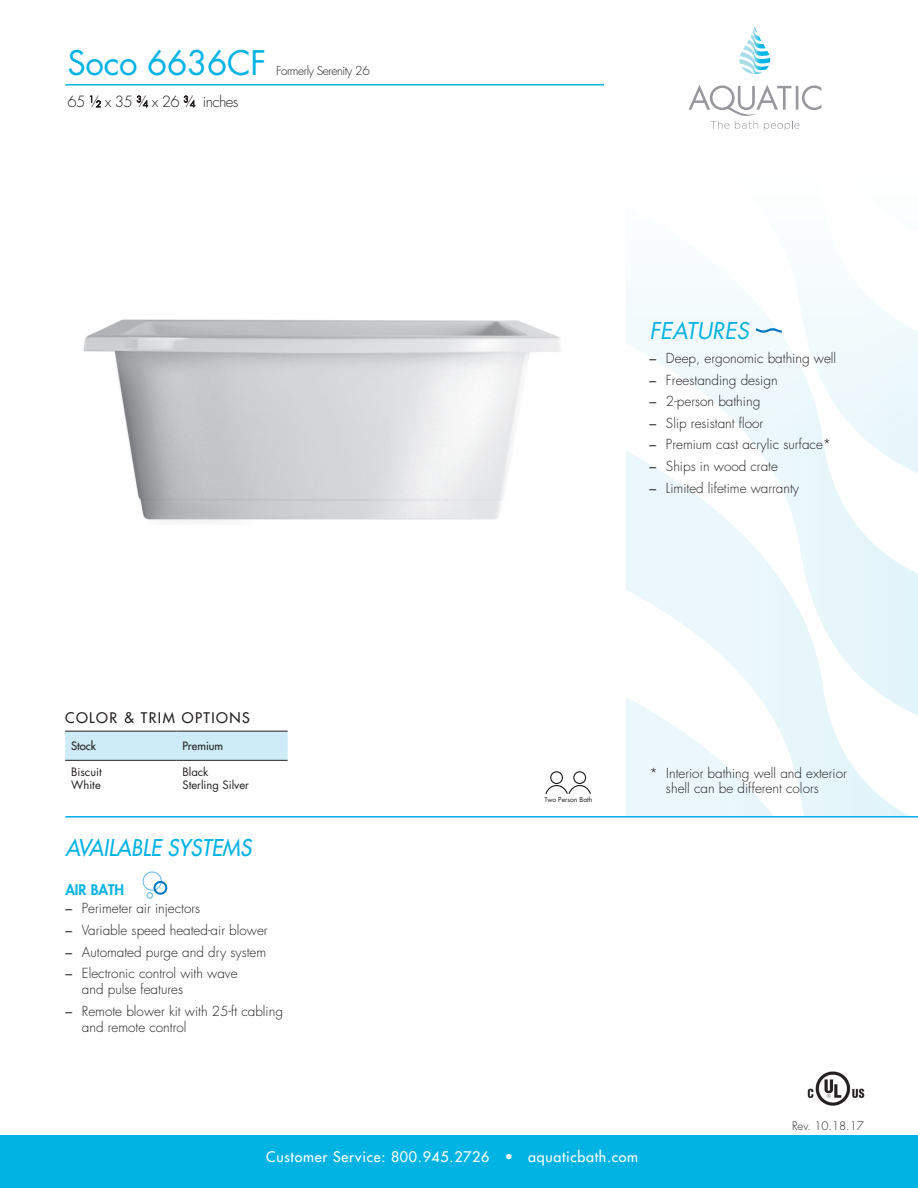
<style>
.page{position:relative;width:918px;height:1188px;background:#fff}
.page>*{position:absolute;margin:0;border:0;box-sizing:border-box;transform-origin:0 0}
.t1{font:33px "Futura Std";letter-spacing:-.01em;color:#00b3e3}
.t2{font:italic 500 22.5px "Futura Std";color:#00b3e3;scale:.93 1}
.t3{font:italic 22.5px "Futura Std";color:#00b3e3}
.t4{font:300 15px "Futura Std";letter-spacing:-.04em;color:#231f20}
.t5{font:500 14.25px "Futura Std";letter-spacing:.05em;color:#fff}
.t6{font:500 14.25px "Futura Std";letter-spacing:.1em;color:#231f20}
.t7{font:800 14.25px "Futura Std";color:#00b3e3}
.t8{font:300 13.5px/15.8px "Futura Std";color:#231f20}
.t9{font:300 12px "Futura Std";letter-spacing:-.04em;color:#231f20}
.t10{font:300 11.4px "Futura Std";color:#231f20}
.t11{font:11.25px/13.5px "Futura Std";color:#231f20}
.t12{font:500 11.25px "Futura Std";color:#231f20}
.t13{font:6.75px "Futura Std";color:#231f20}
.s1{font-size:8.25px}
.s2{font-weight:400}
</style>
<div class="page">
<svg style="left:626px;top:299px;width:292px;height:416px"></svg>
<svg style="left:626px;top:450px;width:284px;height:366px"></svg>
<svg style="left:626px;top:697px;width:147px;height:119px"></svg>
<hr style="left:65px;top:84px;width:539px;height:2px;background:#00b3e3">
<svg style="left:688px;top:26px;width:134px;height:105px"></svg>
<svg style="left:143px;top:872px;width:24px;height:27px"></svg>
<div style="left:0;top:1136px;width:918px;height:52px;background:#00b3e3"></div>
<hr style="left:65px;top:816px;width:853px;height:2px;background:#00aeef">
<div style="left:65px;top:732px;width:223px;height:28px;background:#cdecf7"></div>
<hr style="left:65px;top:731px;width:111px;height:1px;background:#231f20">
<hr style="left:176px;top:731px;width:112px;height:1px;background:#231f20">
<hr style="left:65px;top:760px;width:111px;height:1px;background:#231f20">
<hr style="left:176px;top:760px;width:112px;height:1px;background:#231f20">
<svg style="left:90px;top:96px;width:11px;height:11px"></svg>
<svg style="left:137px;top:96px;width:11px;height:11px"></svg>
<svg style="left:184px;top:96px;width:11px;height:11px"></svg>
<svg style="left:756px;top:328px;width:26px;height:5px"></svg>
<img style="left:807px;top:1071px;width:57px;height:35px">
<div style="left:550px;top:771px;width:13px;height:13px;border:1px solid #231f20;border-radius:50%"></div>
<div style="left:573px;top:771px;width:13px;height:13px;border:1px solid #231f20;border-radius:50%"></div>
<svg style="left:545px;top:784px;width:46px;height:10px"></svg>
<h1 class="t1" style="left:68px;top:42px;width:200px">Soco 6636CF</h1>
<p class="t4" style="left:68px;top:92px;width:173px">65 <sup>1</sup>⁄<span class="s1">2</span> x 35 <sup>3</sup>⁄<span class="s1">4</span> x 26 <sup>3</sup>⁄<span class="s1">4</span> inches</p>
<p class="t9" style="left:276px;top:64px;width:95px">Formerly Serenity 26</p>
<h2 class="t3" style="left:650px;top:316px;width:101px">FEATURES</h2>
<p class="t8" style="left:649px;top:351px;width:188px"><span class="s2">–</span> Deep, ergonomic bathing well</p>
<p class="t8" style="left:649px;top:372px;width:130px"><span class="s2">–</span> Freestanding design</p>
<p class="t8" style="left:649px;top:394px;width:112px"><span class="s2">–</span> 2-person bathing</p>
<p class="t8" style="left:649px;top:415px;width:115px"><span class="s2">–</span> Slip resistant floor</p>
<p class="t8" style="left:649px;top:437px;width:183px"><span class="s2">–</span> Premium cast acrylic surface*</p>
<p class="t8" style="left:649px;top:459px;width:130px"><span class="s2">–</span> Ships in wood crate</p>
<p class="t8" style="left:649px;top:480px;width:151px"><span class="s2">–</span> Limited lifetime warranty</p>
<p class="t6" style="left:65px;top:709px;width:186px">COLOR &amp; TRIM OPTIONS</p>
<p class="t12" style="left:71px;top:739px;width:26px">Stock</p>
<p class="t12" style="left:182px;top:739px;width:42px">Premium</p>
<p class="t11" style="left:71px;top:765px;width:32px">Biscuit<br>White</p>
<p class="t11" style="left:182px;top:765px;width:68px">Black<br>Sterling Silver</p>
<h2 class="t2" style="left:65px;top:834px;width:201px">AVAILABLE SYSTEMS</h2>
<p class="t7" style="left:65px;top:881px;width:60px">AIR BATH</p>
<p class="t8" style="left:65px;top:901px;width:136px"><span class="s2">–</span> Perimeter air injectors</p>
<p class="t8" style="left:65px;top:923px;width:204px"><span class="s2">–</span> Variable speed heated-air blower</p>
<p class="t8" style="left:65px;top:944px;width:202px"><span class="s2">–</span> Automated purge and dry system</p>
<p class="t8" style="left:82px;top:966px;width:157px;text-indent:-16px"><span class="s2">–</span> Electronic control with wave and pulse features</p>
<p class="t8" style="left:82px;top:1004px;width:203px;text-indent:-16px"><span class="s2">–</span> Remote blower kit with 25-ft cabling and remote control</p>
<p class="t13" style="left:545px;top:795px;width:49px">Two Person Bath</p>
<p class="t8" style="left:666px;top:766px;width:182px;line-height:15px;text-indent:-16px">* Interior bathing well and exterior shell can be different colors</p>
<p class="t5" style="left:266px;top:1147px;width:373px">Customer Service: 800.945.2726 • aquaticbath.com</p>
<p class="t10" style="left:792px;top:1119px;width:73px">Rev. 10.18.17</p>
</div>
